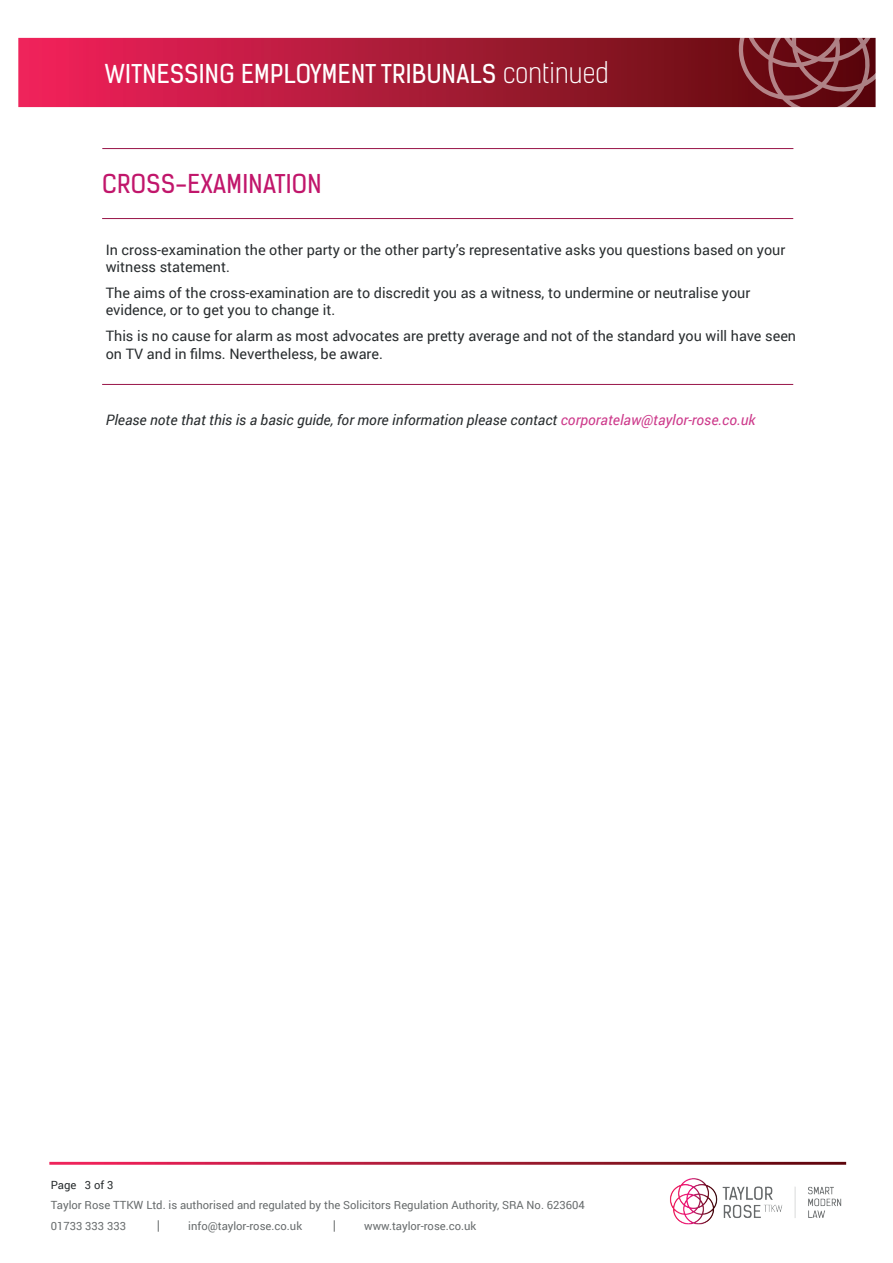
<style>
.page{position:relative;width:893px;height:1263px;background:#fff}
.page>*{position:absolute;margin:0;border:0;box-sizing:border-box;transform-origin:0 0}
.t1{font:24.75px "Kelson Sans";letter-spacing:.015em;color:#fff}
.t2{font:24.75px "Kelson Sans";letter-spacing:.015em;color:#c1166b}
.t3{font:14.4px/17.2px "Roboto";color:#292d2f}
.t4{font:italic 14.4px "Roboto";color:#292d2f}
.t5{font:13.5px "Roboto";color:#686c6d}
.t6{font:11.25px "Roboto";color:#686c6d}
.t7{font:11.25px "Roboto";color:#292d2f}
.s1{font-weight:300;font-size:27px}
.s2{color:#cd3a8b}
</style>
<div class="page">
<img style="left:670px;top:1178px;width:172px;height:47px">
<svg style="left:20px;top:40px;width:717px;height:65px;background:#af1a38"></svg>
<svg style="left:737px;top:37px;width:139px;height:71px;background:#7b2d34"></svg>
<hr style="left:102px;top:148px;width:691px;height:1px;background:#981548">
<hr style="left:102px;top:218px;width:691px;height:1px;background:#981548">
<hr style="left:102px;top:384px;width:691px;height:1px;background:#981548">
<h1 class="t1" style="left:105px;top:59px;width:506px">WITNESSING EMPLOYMENT TRIBUNALS <span class="s1">continued</span></h1>
<h1 class="t2" style="left:102px;top:168px;width:221px">CROSS-EXAMINATION</h1>
<p class="t3" style="left:106px;top:241px;width:681px">In cross-examination the other party or the other party’s representative asks you questions based on your witness statement.</p>
<p class="t3" style="left:106px;top:284px;width:646px">The aims of the cross-examination are to discredit you as a witness, to undermine or neutralise your evidence, or to get you to change it.</p>
<p class="t3" style="left:106px;top:327px;width:692px">This is no cause for alarm as most advocates are pretty average and not of the standard you will have seen on TV and in films. Nevertheless, be aware.</p>
<p class="t4" style="left:106px;top:410px;width:651px">Please note that this is a basic guide, for more information please contact <span class="s2">corporatelaw@taylor-rose.co.uk</span></p>
<p class="t7" style="left:51px;top:1177px;width:64px">Page 3 of 3</p>
<p class="t6" style="left:51px;top:1197px;width:535px">Taylor Rose TTKW Ltd. is authorised and regulated by the Solicitors Regulation Authority, SRA No. 623604</p>
<p class="t6" style="left:51px;top:1218px;width:77px">01733 333 333</p>
<p class="t5" style="left:157px;top:1215px;width:5px">|</p>
<p class="t6" style="left:188px;top:1218px;width:115px">info@taylor-rose.co.uk</p>
<p class="t5" style="left:333px;top:1215px;width:5px">|</p>
<p class="t6" style="left:364px;top:1218px;width:114px">www.taylor-rose.co.uk</p>
</div>
